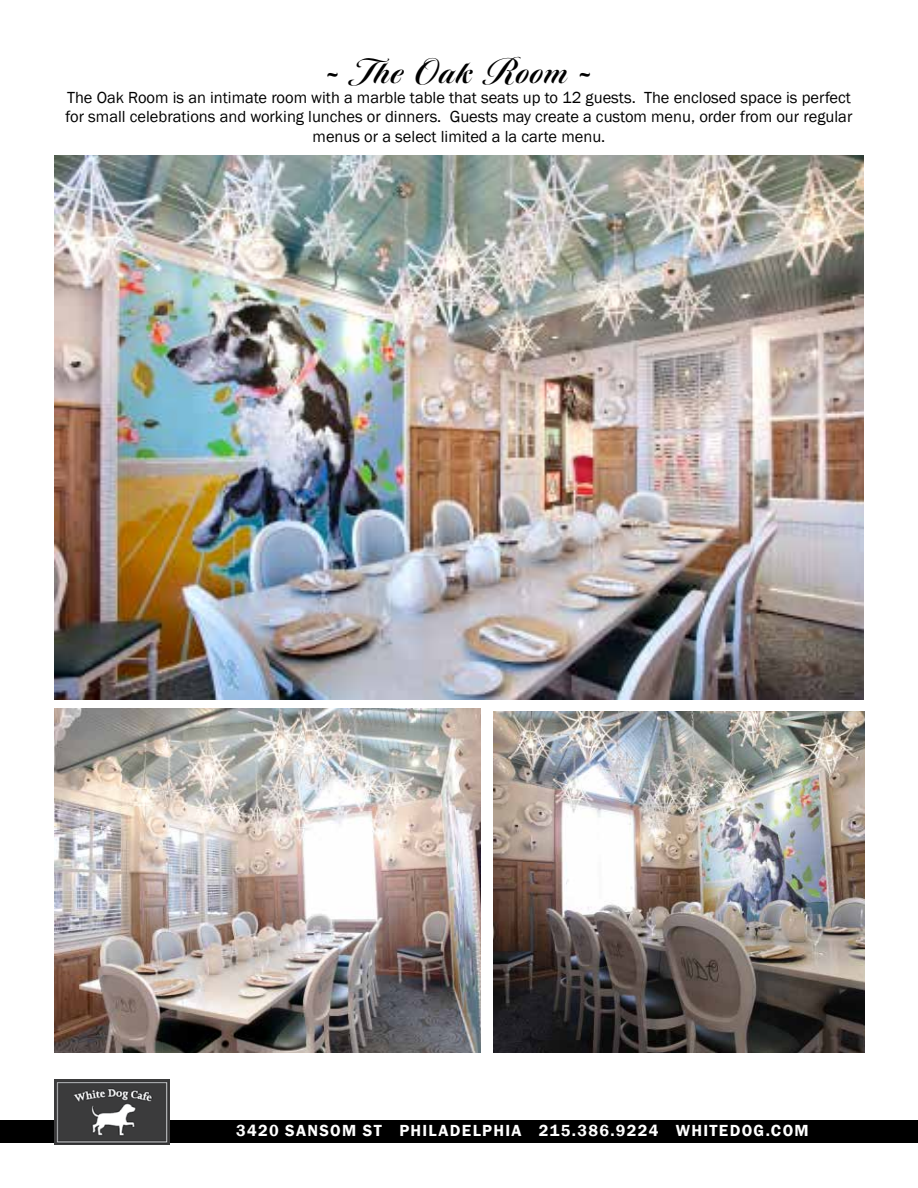
<style>
.page{position:relative;width:918px;height:1188px;background:#fff}
.page>*{position:absolute;margin:0;border:0;box-sizing:border-box;transform-origin:0 0}
.t1{font:700 36px "Tangier";letter-spacing:.05em;color:#000}
.t2{font:16.5px/19.8px "Franklin Gothic";color:#000;text-align:center}
.t3{font:600 16.5px "Franklin Gothic";letter-spacing:.08em;color:#fff}
</style>
<div class="page">
<div style="left:0;top:1121px;width:918px;height:22px;background:#000"></div>
<img style="left:54px;top:1079px;width:115px;height:66px">
<img style="left:54px;top:155px;width:810px;height:545px">
<img style="left:54px;top:708px;width:427px;height:345px">
<img style="left:494px;top:711px;width:371px;height:342px">
<h1 class="t1" style="left:326px;top:51px;width:268px">- The Oak Room -</h1>
<p class="t2" style="left:66px;top:88px;width:788px">The Oak Room is an intimate room with a marble table that seats up to 12 guests. The enclosed space is perfect for small celebrations and working lunches or dinners. Guests may create a custom menu, order from our regular menus or a select limited a la carte menu.</p>
<p class="t3" style="left:236px;top:1120px;width:574px">3420 SANSOM ST PHILADELPHIA 215.386.9224 WHITEDOG.COM</p>
</div>
